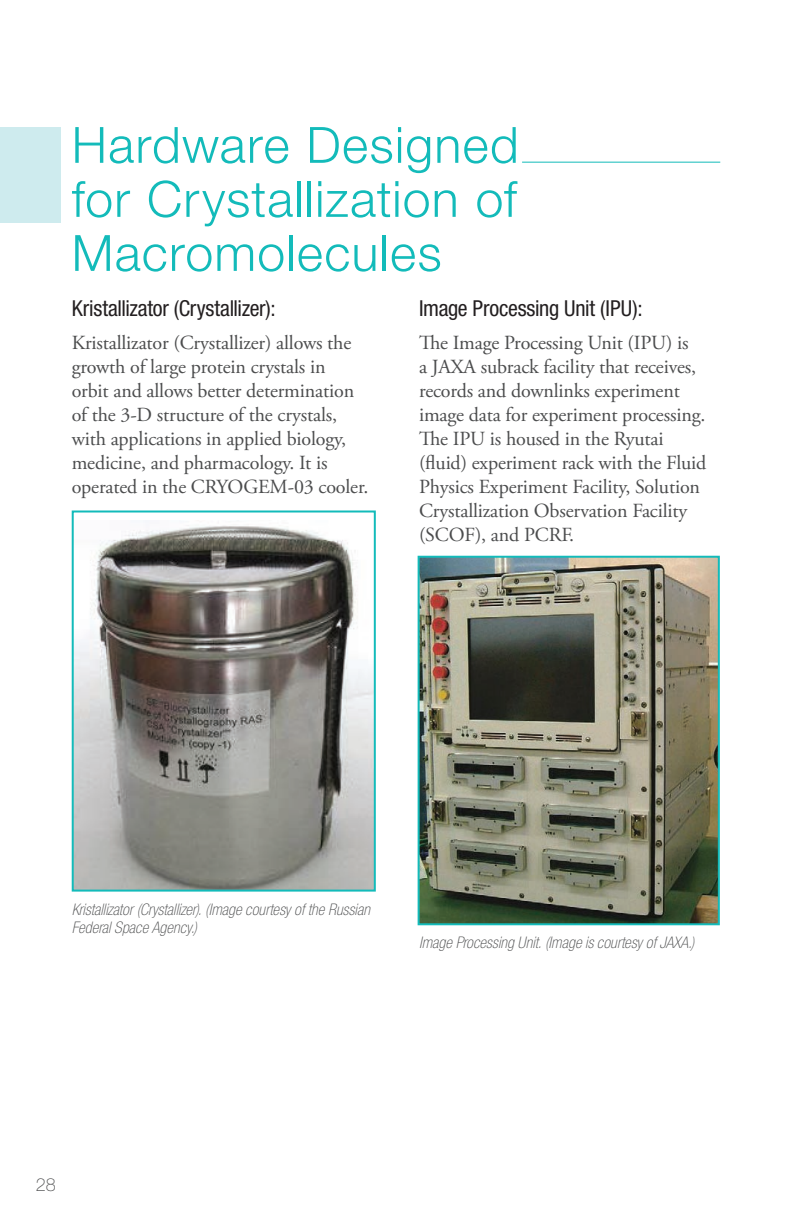
<style>
.page{position:relative;width:792px;height:1224px;background:#fff}
.page>*{position:absolute;margin:0;border:0;box-sizing:border-box;transform-origin:0 0}
._01_Title{font:300 50px/54px "Helvetica Neue LT Std";letter-spacing:.025em;color:#13bbba;text-align:justify}
._03_Sub-subtitle{font:condensed 22px "Helvetica Neue LT Std";letter-spacing:-.01em;color:#231f20}
._04_Body_Text{font:20px/24px "Adobe Garamond Pro";letter-spacing:-.01em;color:#4b4c4d}
.t1{font:100 18px "Helvetica Neue LT Std";color:#4b4c4d}
._07_Caption__Gray{font:italic 100 condensed 16px/18px "Helvetica Neue LT Std";letter-spacing:.005em;color:#4b4c4d}
</style>
<div class="page">
<div style="left:0;top:127px;width:61px;height:96px;background:#ceebee"></div>
<hr style="left:522px;top:162px;width:198px;height:1px;background:#13bbba">
<img style="left:75px;top:525px;width:297px;height:363px">
<div style="left:72px;top:510px;width:303px;height:381px;border:2px solid #13bbba"></div>
<img style="left:420px;top:558px;width:296px;height:364px">
<div style="left:417px;top:555px;width:302px;height:370px;border:2px solid #13bbba"></div>
<p class="_01_Title" style="left:72px;top:117px;width:448px">Hardware Designed for Crystallization of Macromolecules</p>
<p class="_03_Sub-subtitle" style="left:72px;top:295px;width:205px">Kristallizator (Crystallizer):</p>
<p class="_04_Body_Text" style="left:72px;top:331px;width:298px">Kristallizator (Crystallizer) allows the growth of large protein crystals in<br>orbit and allows better determination of the 3-D structure of the crystals, with applications in applied biology, medicine, and pharmacology. It is operated in the CRYOGEM-03 cooler.</p>
<p class="_03_Sub-subtitle" style="left:419px;top:295px;width:225px">Image Processing Unit (IPU):</p>
<p class="_04_Body_Text" style="left:419px;top:331px;width:289px">The Image Processing Unit (IPU) is<br>a JAXA subrack facility that receives, records and downlinks experiment image data for experiment processing.<br>The IPU is housed in the Ryutai (fluid) experiment rack with the Fluid Physics Experiment Facility, Solution Crystallization Observation Facility (SCOF), and PCRF.</p>
<p class="_07_Caption__Gray" style="left:72px;top:900px;width:299px">Kristallizator (Crystallizer). (Image courtesy of the Russian<br>Federal Space Agency.)</p>
<p class="_07_Caption__Gray" style="left:419px;top:934px;width:277px">Image Processing Unit. (Image is courtesy of JAXA.)</p>
<p class="t1" style="left:36px;top:1173px;width:22px">28</p>
</div>
